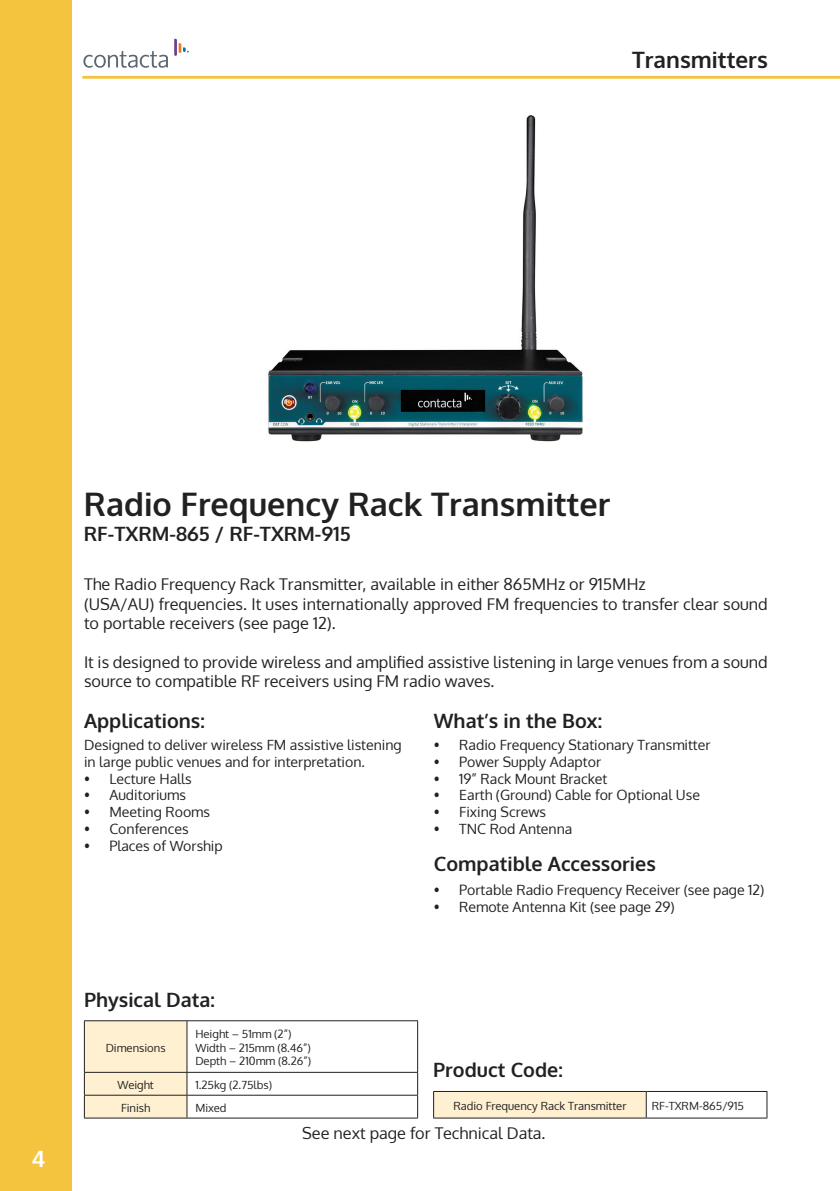
<style>
.page{position:relative;width:840px;height:1191px;background:#fff}
.page>*{position:absolute;margin:0;border:0;box-sizing:border-box;transform-origin:0 0}
.t1{font:700 32.4px "Oxygen";color:#222121}
.t2{font:700 22.6px "Oxygen";color:#222121}
.t3{font:700 22.6px "Oxygen";color:#fff}
.t4{font:700 19.8px "Oxygen";color:#222121}
.t5{font:16.2px/19.4px "Oxygen";color:#222121}
.t6{font:14px/17px "Oxygen";color:#222121}
.t7{font:11.2px "Oxygen";color:#222121}
</style>
<div class="page">
<div style="left:0;top:0;width:72px;height:1191px;background:#f5c43e"></div>
<hr style="left:82px;top:76px;width:757px;height:3px;background:#f5c43e">
<svg style="left:83px;top:51px;width:85px;height:17px"></svg>
<svg style="left:174px;top:39px;width:15px;height:17px"></svg>
<img style="left:268px;top:115px;width:315px;height:327px">
<div style="left:433px;top:1091px;width:213px;height:27px;background:#fef0d1"></div>
<hr style="left:433px;top:1091px;width:213px;height:1px;background:#222121">
<svg style="left:433px;top:1091px;width:1px;height:26px"></svg>
<hr style="left:646px;top:1091px;width:120px;height:1px;background:#222121">
<svg style="left:645px;top:1092px;width:1px;height:25px"></svg>
<svg style="left:766px;top:1091px;width:1px;height:26px"></svg>
<hr style="left:433px;top:1117px;width:213px;height:1px;background:#222121">
<hr style="left:646px;top:1117px;width:120px;height:1px;background:#222121">
<hr style="left:187px;top:1020px;width:231px;height:1px;background:#222121">
<hr style="left:417px;top:1021px;width:1px;height:51px;background:#222121">
<hr style="left:187px;top:1072px;width:231px;height:1px;background:#222121">
<svg style="left:84px;top:1020px;width:103px;height:97px"></svg>
<hr style="left:187px;top:1094px;width:231px;height:1px;background:#222121">
<svg style="left:417px;top:1072px;width:1px;height:45px"></svg>
<hr style="left:84px;top:1117px;width:103px;height:1px;background:#222121">
<hr style="left:187px;top:1117px;width:231px;height:1px;background:#222121">
<p class="t2" style="left:631px;top:46px;width:137px">Transmitters</p>
<p class="t3" style="left:31px;top:1145px;width:15px">4</p>
<p class="t1" style="left:84px;top:484px;width:528px">Radio Frequency Rack Transmitter</p>
<p class="t4" style="left:84px;top:521px;width:268px">RF-TXRM-865 / RF-TXRM-915</p>
<p class="t5" style="left:84px;top:574px;width:563px">The Radio Frequency Rack Transmitter, available in either 865MHz or 915MHz</p>
<p class="t5" style="left:84px;top:594px;width:685px">(USA/AU) frequencies. It uses internationally approved FM frequencies to transfer clear sound to portable receivers (see page 12).</p>
<p class="t5" style="left:84px;top:652px;width:685px">It is designed to provide wireless and amplified assistive listening in large venues from a sound source to compatible RF receivers using FM radio waves.</p>
<p class="t4" style="left:84px;top:708px;width:122px">Applications:</p>
<p class="t4" style="left:433px;top:708px;width:170px">What’s in the Box:</p>
<p class="t6" style="left:433px;top:736px;width:278px">• Radio Frequency Stationary Transmitter</p>
<p class="t6" style="left:433px;top:753px;width:169px">• Power Supply Adaptor</p>
<p class="t6" style="left:433px;top:770px;width:175px">• 19” Rack Mount Bracket</p>
<p class="t6" style="left:433px;top:787px;width:267px">• Earth (Ground) Cable for Optional Use</p>
<p class="t6" style="left:433px;top:804px;width:114px">• Fixing Screws</p>
<p class="t6" style="left:433px;top:821px;width:140px">• TNC Rod Antenna</p>
<p class="t6" style="left:84px;top:736px;width:319px">Designed to deliver wireless FM assistive listening in large public venues and for interpretation.</p>
<p class="t6" style="left:84px;top:770px;width:109px">• Lecture Halls</p>
<p class="t6" style="left:84px;top:787px;width:103px">• Auditoriums</p>
<p class="t6" style="left:84px;top:804px;width:127px">• Meeting Rooms</p>
<p class="t6" style="left:84px;top:821px;width:106px">• Conferences</p>
<p class="t6" style="left:84px;top:837px;width:140px">• Places of Worship</p>
<p class="t4" style="left:84px;top:987px;width:132px">Physical Data:</p>
<p class="t7" style="left:106px;top:1039px;width:61px">Dimensions</p>
<p class="t7" style="left:195px;top:1026px;width:98px">Height – 51mm (2”)</p>
<p class="t7" style="left:195px;top:1039px;width:117px">Width – 215mm (8.46”)</p>
<p class="t7" style="left:195px;top:1053px;width:117px">Depth – 210mm (8.26”)</p>
<p class="t7" style="left:117px;top:1077px;width:38px">Weight</p>
<p class="t7" style="left:195px;top:1077px;width:78px">1.25kg (2.75lbs)</p>
<p class="t7" style="left:121px;top:1100px;width:31px">Finish</p>
<p class="t7" style="left:195px;top:1100px;width:33px">Mixed</p>
<p class="t4" style="left:433px;top:852px;width:223px">Compatible Accessories</p>
<p class="t6" style="left:433px;top:881px;width:332px">• Portable Radio Frequency Receiver (see page 12)</p>
<p class="t6" style="left:433px;top:898px;width:242px">• Remote Antenna Kit (see page 29)</p>
<p class="t4" style="left:433px;top:1057px;width:131px">Product Code:</p>
<p class="t7" style="left:453px;top:1097px;width:174px">Radio Frequency Rack Transmitter</p>
<p class="t7" style="left:651px;top:1097px;width:93px">RF-TXRM-865/915</p>
<p class="t5" style="left:302px;top:1123px;width:245px">See next page for Technical Data.</p>
</div>
